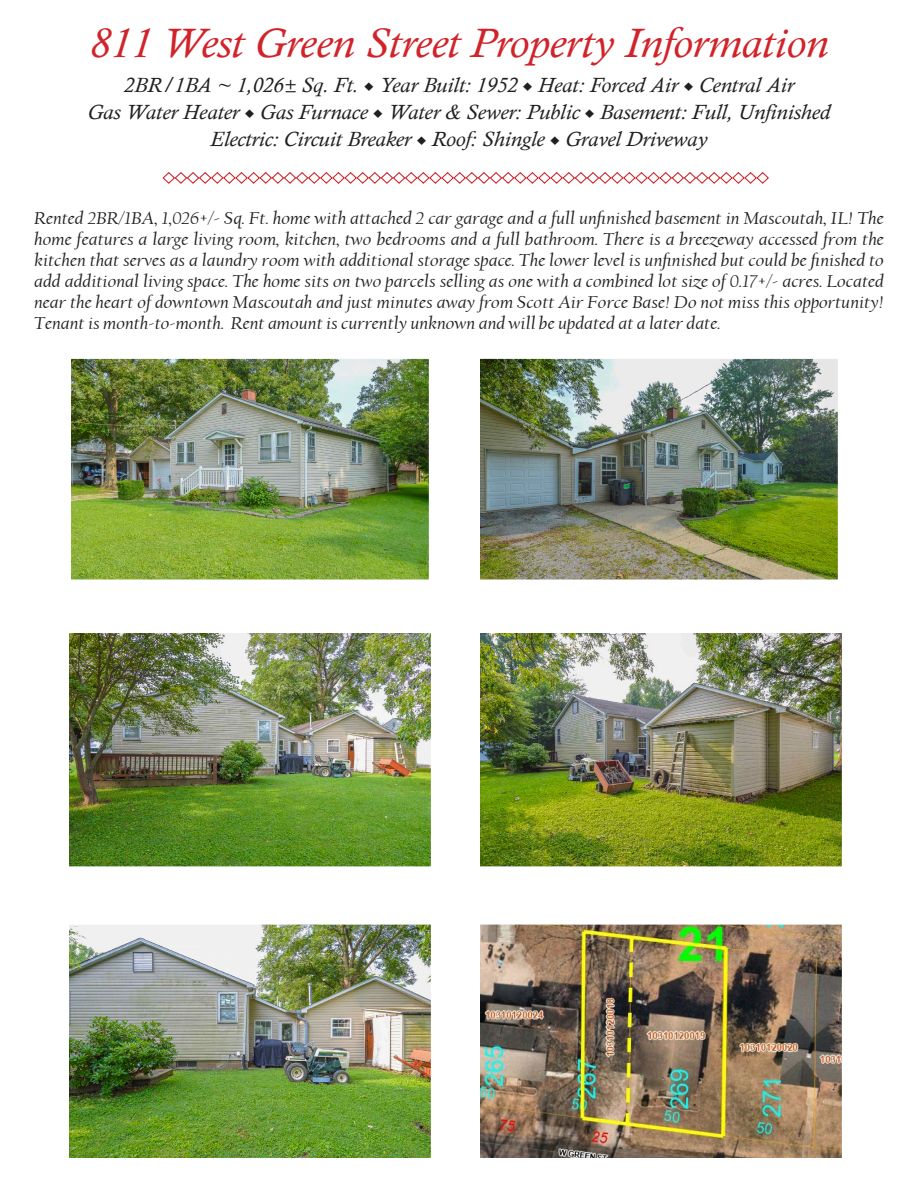
<style>
.page{position:relative;width:918px;height:1188px;background:#fff}
.page>*{position:absolute;margin:0;border:0;box-sizing:border-box;transform-origin:0 0}
.t1{font:italic 42px "Calisto";color:#d1232a;scale:1.05 1}
.t2{font:italic 21px "Calisto";color:#231f20;scale:1.05 1}
.t3{font:italic 18px/21px "Californian FB";color:#231f20;text-align:justify;scale:1.14 1}
.s1{font-size:18px}
.s2{font-family:"Minion Pro";font-style:normal}
</style>
<div class="page">
<img style="left:72px;top:360px;width:356px;height:219px">
<div style="left:68px;top:356px;width:364px;height:227px;border:3px solid #fff"></div>
<svg style="left:162px;top:172px;width:607px;height:12px"></svg>
<img style="left:70px;top:634px;width:360px;height:231px">
<div style="left:66px;top:630px;width:368px;height:239px;border:3px solid #fff"></div>
<img style="left:481px;top:634px;width:360px;height:231px">
<div style="left:477px;top:630px;width:368px;height:239px;border:3px solid #fff"></div>
<img style="left:70px;top:926px;width:360px;height:231px">
<div style="left:66px;top:922px;width:368px;height:239px;border:3px solid #fff"></div>
<img style="left:481px;top:926px;width:360px;height:231px">
<div style="left:477px;top:922px;width:368px;height:239px;border:3px solid #fff"></div>
<img style="left:481px;top:360px;width:356px;height:219px">
<div style="left:477px;top:356px;width:364px;height:227px;border:3px solid #fff"></div>
<p class="t1" style="left:90px;top:19px;width:705px">811 West Green Street Property Information</p>
<p class="t2" style="left:124px;top:73px;width:640px">2BR/1BA ~ 1,026<span class="s1">±</span> Sq. Ft. <span class="s2">◆</span> Year Built: 1952 <span class="s2">◆</span> Heat: Forced Air <span class="s2">◆</span> Central Air</p>
<p class="t2" style="left:87px;top:100px;width:709px">Gas Water Heater <span class="s2">◆</span> Gas Furnace <span class="s2">◆</span> Water &amp; Sewer: Public <span class="s2">◆</span> Basement: Full, Unfinished</p>
<p class="t2" style="left:210px;top:127px;width:475px">Electric: Circuit Breaker <span class="s2">◆</span> Roof: Shingle <span class="s2">◆</span> Gravel Driveway</p>
<p class="t3" style="left:34px;top:208px;width:747px">Rented 2BR/1BA, 1,026+/- Sq. Ft. home with attached 2 car garage and a full unfinished basement in Mascoutah, IL! The home features a large living room, kitchen, two bedrooms and a full bathroom. There is a breezeway accessed from the kitchen that serves as a laundry room with additional storage space. The lower level is unfinished but could be finished to add additional living space. The home sits on two parcels selling as one with a combined lot size of 0.17+/- acres. Located near the heart of downtown Mascoutah and just minutes away from Scott Air Force Base! Do not miss this opportunity!<br>Tenant is month-to-month. Rent amount is currently unknown and will be updated at a later date.</p>
</div>
